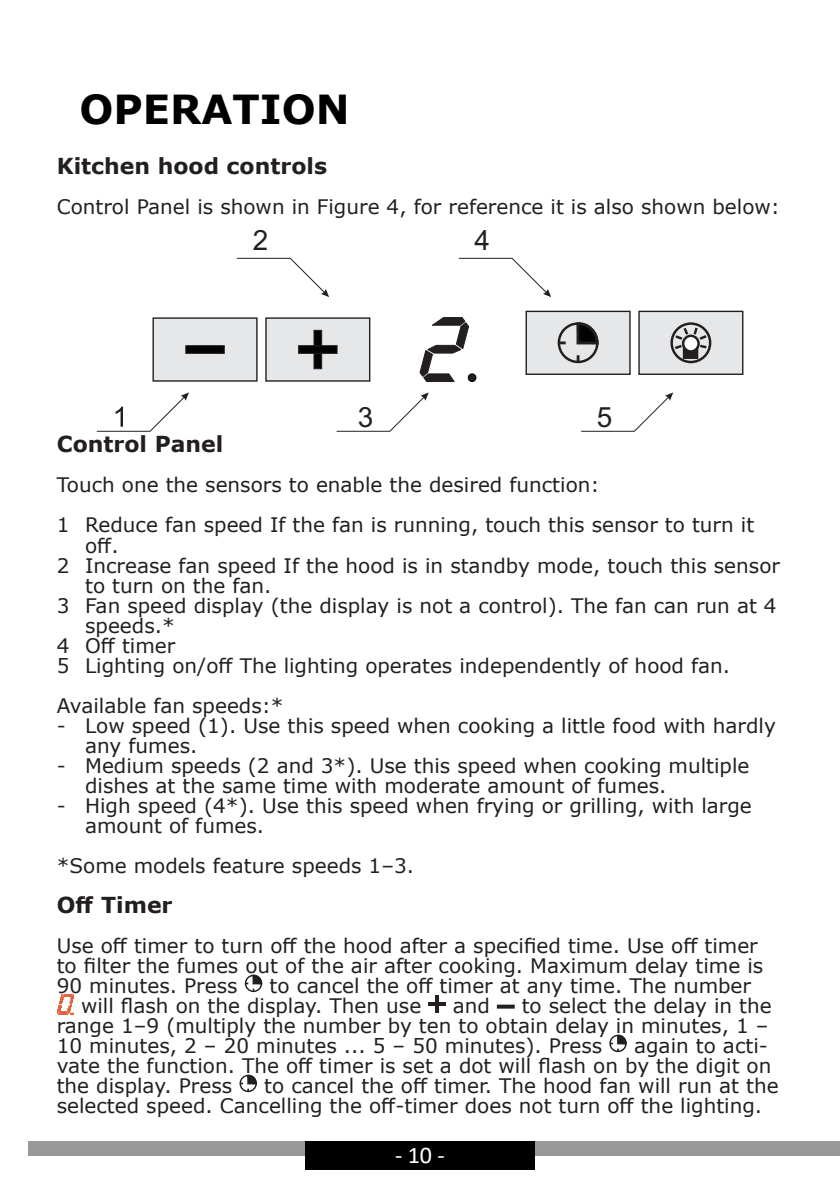
<style>
.page{position:relative;width:840px;height:1191px;background:#fff}
.page>*{position:absolute;margin:0;border:0;box-sizing:border-box;transform-origin:0 0}
.t1{font:700 40px "Verdana";color:#000}
.t2{font:28px "Arial";color:#231f20}
.t3{font:24px "Calibri";color:#fff}
.t4{font:700 22px "Verdana";color:#231f20}
.t5{font:20px/20px "Verdana";color:#231f20}
</style>
<div class="page">
<div style="left:28px;top:1141px;width:811px;height:14px;background:#999"></div>
<div style="left:305px;top:1141px;width:229px;height:28px;background:#000"></div>
<svg style="left:96px;top:392px;width:93px;height:40px"></svg>
<svg style="left:581px;top:392px;width:92px;height:40px"></svg>
<svg style="left:237px;top:258px;width:92px;height:39px"></svg>
<svg style="left:458px;top:258px;width:93px;height:39px"></svg>
<div style="left:152px;top:317px;width:105px;height:65px;background:#e6e7e9;border:1px solid #231f20"></div>
<div style="left:265px;top:317px;width:105px;height:65px;background:#e6e7e9;border:1px solid #231f20"></div>
<div style="left:525px;top:311px;width:105px;height:64px;background:#e6e7e9;border:1px solid #231f20"></div>
<div style="left:638px;top:311px;width:105px;height:64px;background:#e6e7e9;border:1px solid #231f20"></div>
<svg style="left:419px;top:317px;width:49px;height:65px"></svg>
<div style="left:468px;top:374px;width:7px;height:7px;background:#231f20;border-radius:50%"></div>
<div style="left:468px;top:374px;width:8px;height:8px;border:1px solid #000;border-radius:50%"></div>
<div style="left:313px;top:330px;width:9px;height:39px;background:#010202;border:1px solid #231f20"></div>
<div style="left:298px;top:345px;width:39px;height:9px;background:#010202;border:1px solid #231f20"></div>
<div style="left:185px;top:345px;width:39px;height:9px;background:#010202;border:1px solid #231f20"></div>
<div style="left:670px;top:322px;width:41px;height:41px;border:2px solid #231f20;border-radius:50%"></div>
<svg style="left:557px;top:321px;width:151px;height:43px"></svg>
<svg style="left:336px;top:392px;width:92px;height:40px"></svg>
<svg style="left:244px;top:974px;width:18px;height:18px"></svg>
<svg style="left:57px;top:994px;width:17px;height:21px"></svg>
<svg style="left:428px;top:995px;width:17px;height:17px"></svg>
<div style="left:497px;top:1005px;width:17px;height:3px;border:1px solid #231f20"></div>
<svg style="left:609px;top:1034px;width:17px;height:18px"></svg>
<svg style="left:239px;top:1074px;width:18px;height:18px"></svg>
<h1 class="t1" style="left:79px;top:82px;width:271px">OPERATION</h1>
<p class="t4" style="left:57px;top:150px;width:272px">Kitchen hood controls</p>
<p class="t5" style="left:57px;top:196px;width:724px">Control Panel is shown in Figure 4, for reference it is also shown below:</p>
<h2 class="t2" style="left:253px;top:222px;width:17px">2</h2>
<h2 class="t2" style="left:474px;top:222px;width:17px">4</h2>
<h2 class="t2" style="left:357px;top:399px;width:17px">3</h2>
<h2 class="t2" style="left:596px;top:399px;width:17px">5</h2>
<p class="t4" style="left:57px;top:429px;width:168px">Control Panel</p>
<p class="t5" style="left:57px;top:465px;width:698px;line-height:40px">Touch one the sensors to enable the desired function:<br>1 Reduce fan speed If the fan is running, touch this sensor to turn it</p>
<p class="t5" style="left:85px;top:535px;width:35px">off.</p>
<p class="t5" style="left:57px;top:555px;width:724px">2 Increase fan speed If the hood is in standby mode, touch this sensor</p>
<p class="t5" style="left:85px;top:575px;width:188px">to turn on the fan.</p>
<p class="t5" style="left:57px;top:595px;width:721px">3 Fan speed display (the display is not a control). The fan can run at 4</p>
<p class="t5" style="left:85px;top:615px;width:91px">speeds.*</p>
<p class="t5" style="left:57px;top:635px;width:120px">4 Off timer</p>
<p class="t5" style="left:57px;top:655px;width:674px">5 Lighting on/off The lighting operates independently of hood fan.</p>
<p class="t5" style="left:57px;top:695px;width:228px">Available fan speeds:*</p>
<p class="t5" style="left:85px;top:715px;width:691px;text-indent:-28px">- Low speed (1). Use this speed when cooking a little food with hardly any fumes.</p>
<p class="t5" style="left:85px;top:755px;width:665px;text-indent:-28px">- Medium speeds (2 and 3*). Use this speed when cooking multiple dishes at the same time with moderate amount of fumes.</p>
<p class="t5" style="left:85px;top:795px;width:668px;text-indent:-28px">- High speed (4*). Use this speed when frying or grilling, with large amount of fumes.</p>
<p class="t5" style="left:57px;top:855px;width:358px">*Some models feature speeds 1–3.</p>
<p class="t4" style="left:57px;top:889px;width:117px">Off Timer</p>
<p class="t5" style="left:57px;top:935px;width:707px">Use off timer to turn off the hood after a specified time. Use off timer to filter the fumes out of the air after cooking. Maximum delay time is<br>90 minutes. Press</p>
<p class="t5" style="left:81px;top:975px;width:671px;text-indent:188px">to cancel the off timer at any time. The number will flash on the display. Then use</p>
<p class="t5" style="left:57px;top:995px;width:716px;text-indent:464px">to select the delay in the range 1–9 (multiply the number by ten to obtain delay in minutes, 1 –<br>10 minutes, 2 – 20 minutes ... 5 – 50 minutes). Press</p>
<p class="t5" style="left:452px;top:995px;width:39px">and</p>
<p class="t5" style="left:57px;top:1035px;width:715px;text-indent:577px">again to acti&shy;vate the function. The off timer is set a dot will flash on by the digit on the display. Press</p>
<p class="t5" style="left:57px;top:1075px;width:723px;text-indent:207px">to cancel the off timer. The hood fan will run at the selected speed. Cancelling the off-timer does not turn off the lighting.</p>
<p class="t3" style="left:395px;top:1138px;width:51px">- 10 -</p>
</div>
